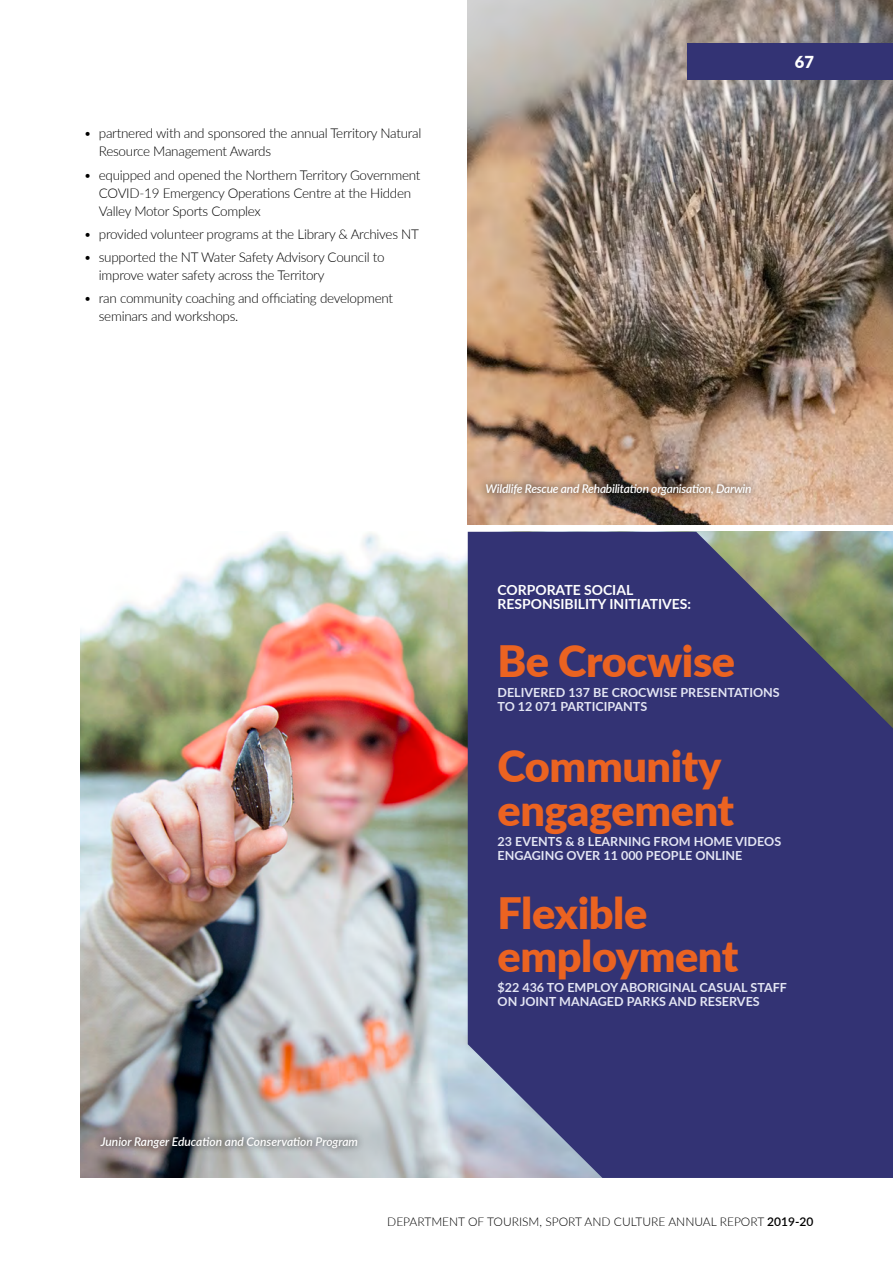
<style>
.page{position:relative;width:893px;height:1263px;background:#fff}
.page>*{position:absolute;margin:0;border:0;box-sizing:border-box;transform-origin:0 0}
.t1{font:900 43.2px/44.7px "Lato";letter-spacing:-.01em;color:#eb6321}
.t2{font:900 16.5px "Lato";color:#fff}
.t3{font:700 13.95px/14px "Lato";color:#fff}
.t4{font:300 13.5px/18px "Lato";letter-spacing:-.02em;color:#000}
.t5{font:700 12.6px/14px "Lato";color:#e3e5f3}
.t6{font:300 12px "Lato";color:#000}
.t7{font:italic 600 12px "Lato";letter-spacing:-.02em;color:#fff}
.t8{font:italic 600 12px "Lato";color:#fff}
.s1{font-weight:600}
</style>
<div class="page">
<img style="left:468px;top:0;width:425px;height:524px">
<div style="left:479px;top:476px;width:280px;height:27px;background:#000;opacity:.75"></div>
<img style="left:81px;top:532px;width:387px;height:645px">
<svg style="left:468px;top:532px;width:425px;height:646px;background:#3d3e77"></svg>
<div style="left:93px;top:1128px;width:272px;height:27px;background:#000;opacity:.75"></div>
<div style="left:688px;top:43px;width:205px;height:37px;background:#333374"></div>
<p class="t4" style="left:99px;top:124px;width:324px;text-indent:-15px">• partnered with and sponsored the annual Territory Natural<br>Resource Management Awards</p>
<p class="t4" style="left:99px;top:165px;width:323px;text-indent:-15px">• equipped and opened the Northern Territory Government<br>COVID-19 Emergency Operations Centre at the Hidden<br>Valley Motor Sports Complex</p>
<p class="t4" style="left:84px;top:224px;width:337px">• provided volunteer programs at the Library &amp; Archives NT</p>
<p class="t4" style="left:99px;top:247px;width:287px;text-indent:-15px">• supported the NT Water Safety Advisory Council to improve water safety across the Territory</p>
<p class="t4" style="left:99px;top:288px;width:296px;text-indent:-15px">• ran community coaching and officiating development seminars and workshops.</p>
<p class="t8" style="left:101px;top:1133px;width:259px">Junior Ranger Education and Conservation Program</p>
<p class="t2" style="left:795px;top:49px;width:21px">67</p>
<p class="t7" style="left:486px;top:480px;width:268px">Wildlife Rescue and Rehabilitation organisation, Darwin</p>
<p class="t3" style="left:497px;top:582px;width:195px">CORPORATE SOCIAL<br>RESPONSIBILITY INITIATIVES:</p>
<h1 class="t1" style="left:497px;top:637px;width:239px">Be Crocwise</h1>
<p class="t5" style="left:497px;top:685px;width:284px">DELIVERED 137 BE CROCWISE PRESENTATIONS<br>TO 12 071 PARTICIPANTS</p>
<h1 class="t1" style="left:497px;top:741px;width:238px">Community engagement</h1>
<p class="t5" style="left:497px;top:834px;width:285px">23 EVENTS &amp; 8 LEARNING FROM HOME VIDEOS<br>ENGAGING OVER 11 000 PEOPLE ONLINE</p>
<h1 class="t1" style="left:497px;top:890px;width:242px;line-height:43.2px">Flexible employment</h1>
<p class="t5" style="left:497px;top:980px;width:291px">$22 436 TO EMPLOY ABORIGINAL CASUAL STAFF<br>ON JOINT MANAGED PARKS AND RESERVES</p>
<p class="t6" style="left:387px;top:1213px;width:428px">DEPARTMENT OF TOURISM, SPORT AND CULTURE ANNUAL REPORT <span class="s1">2019-20</span></p>
</div>
